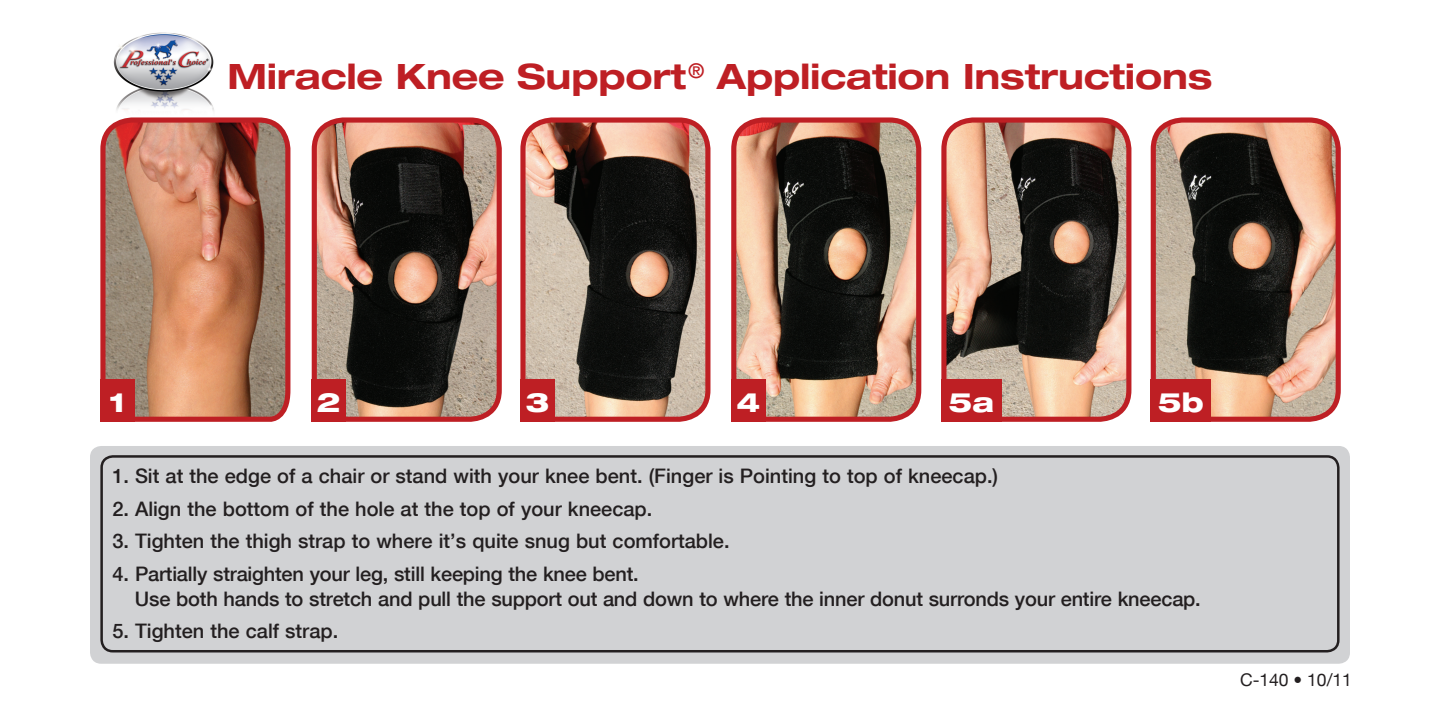
<style>
.page{position:relative;width:1440px;height:720px;background:#fff}
.page>*{position:absolute;margin:0;border:0;box-sizing:border-box;transform-origin:0 0}
.t1{font:700 expanded 35px "Helvetica Neue";letter-spacing:-.005em;color:#be1f24}
.t2{font:800 expanded 26.75px "Helvetica Neue";color:#fff}
.t3{font:500 20px "Helvetica Neue";color:#231f20}
.t4{font:17.5px "Helvetica Neue";color:#231f20}
</style>
<div class="page">
<div style="left:90px;top:446px;width:1260px;height:218px;background:#d1d2d4;border-radius:11px"></div>
<div style="left:100px;top:455px;width:1240px;height:197px;border:2px solid #231f20;border-radius:11px"></div>
<svg style="left:100px;top:117px;width:191px;height:305px;background:#b67b63"></svg>
<div style="left:100px;top:380px;width:35px;height:42px;background:#be1f24"></div>
<img style="left:316px;top:123px;width:180px;height:293px">
<div style="left:312px;top:117px;width:190px;height:305px;border:5px solid #be1f24;border-radius:29px"></div>
<div style="left:312px;top:380px;width:34px;height:42px;background:#be1f24"></div>
<img style="left:526px;top:123px;width:182px;height:293px">
<div style="left:520px;top:117px;width:190px;height:305px;border:5px solid #be1f24;border-radius:29px"></div>
<div style="left:520px;top:380px;width:35px;height:42px;background:#be1f24"></div>
<img style="left:737px;top:123px;width:180px;height:293px">
<div style="left:731px;top:117px;width:190px;height:305px;border:5px solid #be1f24;border-radius:29px"></div>
<div style="left:731px;top:380px;width:34px;height:42px;background:#be1f24"></div>
<img style="left:947px;top:123px;width:182px;height:293px">
<div style="left:941px;top:117px;width:190px;height:305px;border:5px solid #be1f24;border-radius:29px"></div>
<div style="left:941px;top:380px;width:61px;height:42px;background:#be1f24"></div>
<img style="left:1155px;top:123px;width:180px;height:293px">
<div style="left:1151px;top:117px;width:190px;height:305px;border:5px solid #be1f24;border-radius:29px"></div>
<div style="left:1151px;top:380px;width:60px;height:42px;background:#be1f24"></div>
<img style="left:113px;top:32px;width:101px;height:79px">
<p class="t1" style="left:227px;top:55px;width:987px">Miracle Knee Support<sup>®</sup> Application Instructions</p>
<p class="t2" style="left:109px;top:385px;width:18px">1</p>
<p class="t2" style="left:317px;top:385px;width:25px">2</p>
<p class="t2" style="left:526px;top:385px;width:25px">3</p>
<p class="t2" style="left:736px;top:385px;width:25px">4</p>
<p class="t2" style="left:949px;top:385px;width:47px">5a</p>
<p class="t2" style="left:1158px;top:385px;width:47px">5b</p>
<p class="t3" style="left:112px;top:464px;width:887px">1. Sit at the edge of a chair or stand with your knee bent. (Finger is Pointing to top of kneecap.)</p>
<p class="t3" style="left:112px;top:497px;width:541px">2. Align the bottom of the hole at the top of your kneecap.</p>
<p class="t3" style="left:112px;top:529px;width:619px">3. Tighten the thigh strap to where it’s quite snug but comfortable.</p>
<p class="t3" style="left:112px;top:562px;width:528px">4. Partially straighten your leg, still keeping the knee bent.</p>
<p class="t3" style="left:135px;top:587px;width:1067px">Use both hands to stretch and pull the support out and down to where the inner donut surronds your entire kneecap.</p>
<p class="t3" style="left:112px;top:619px;width:227px">5. Tighten the calf strap.</p>
<p class="t4" style="left:1240px;top:669px;width:113px">C-140 • 10/11</p>
</div>
